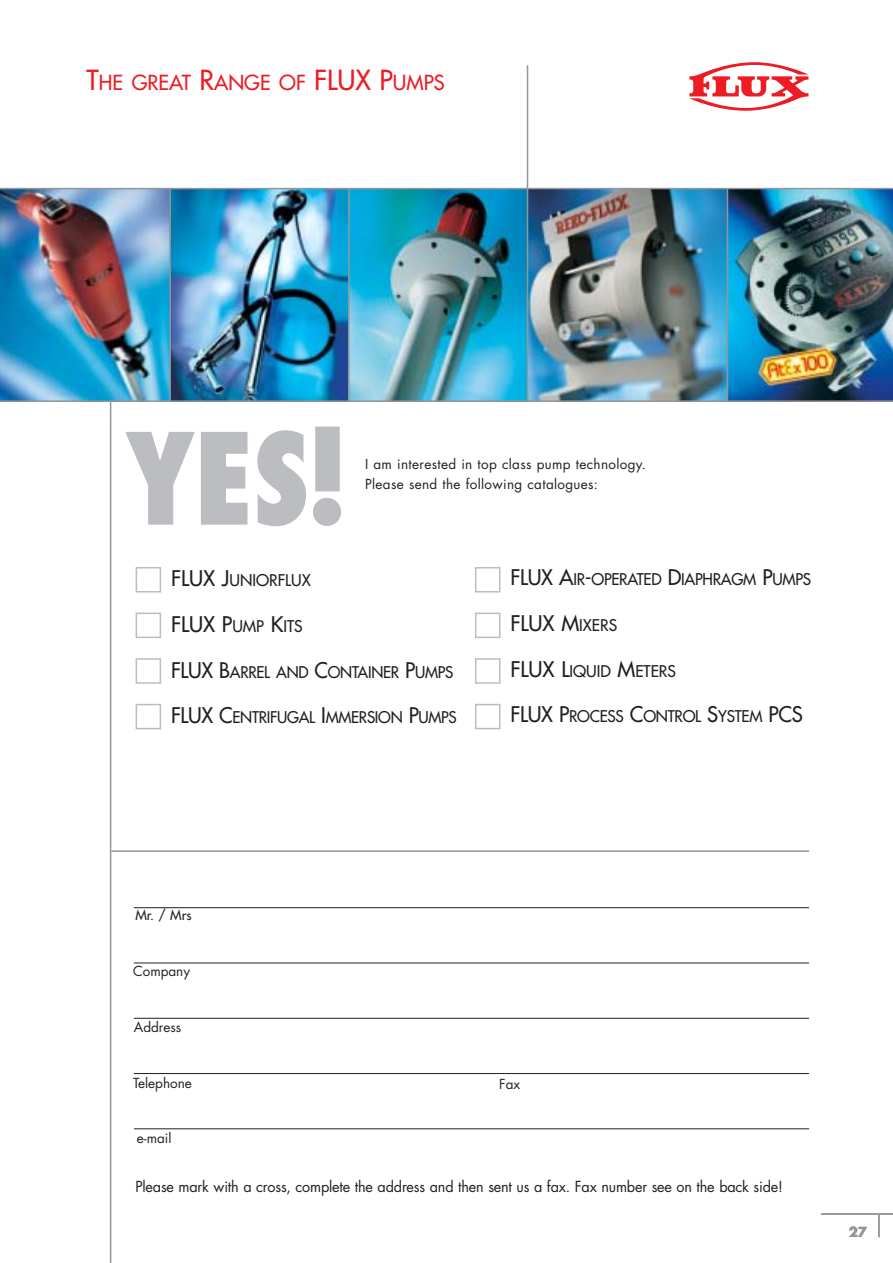
<style>
.page{position:relative;width:893px;height:1263px;background:#fff}
.page>*{position:absolute;margin:0;border:0;box-sizing:border-box;transform-origin:0 0}
.t1{font:800 condensed 123px "Futura";color:#bbbdc0}
.t2{font:21px "Futura";color:#231f20}
.t3{font:20.25px "Futura";color:#ed1c24}
.t4{font:15.75px "Futura";letter-spacing:-.015em;color:#231f20}
.t5{font:14.85px "Futura";letter-spacing:-.01em;color:#231f20}
.t6{font:13.5px/19.5px "Futura";letter-spacing:.025em;color:#231f20}
.t7{font:13.5px "Futura";color:#231f20}
.t8{font:13.5px "Futura";color:#231f20}
.t9{font:700 13.5px "Futura";color:#939598}
.s1{font-size:27px}
.s2{font-size:21px}
.s3{font-size:15.75px}
</style>
<div class="page">
<svg style="left:878px;top:1215px;width:1px;height:22px"></svg>
<hr style="left:821px;top:1213px;width:71px;height:2px;background:#939598">
<hr style="left:110px;top:401px;width:1px;height:862px;background:#939598">
<img style="left:0;top:189px;width:892px;height:211px">
<hr style="left:526px;top:65px;width:2px;height:337px;background:#939598">
<svg style="left:689px;top:62px;width:119px;height:49px"></svg>
<hr style="left:0;top:188px;width:892px;height:1px;background:#939598">
<hr style="left:0;top:400px;width:892px;height:2px;background:#939598">
<hr style="left:169px;top:189px;width:2px;height:212px;background:#939598">
<hr style="left:348px;top:189px;width:1px;height:212px;background:#939598">
<hr style="left:726px;top:189px;width:2px;height:212px;background:#939598">
<hr style="left:134px;top:907px;width:675px;height:1px;background:#231f20">
<hr style="left:111px;top:850px;width:698px;height:2px;background:#939598">
<hr style="left:134px;top:963px;width:675px;height:1px;background:#231f20">
<hr style="left:134px;top:1018px;width:675px;height:1px;background:#231f20">
<hr style="left:134px;top:1073px;width:675px;height:1px;background:#231f20">
<hr style="left:134px;top:1129px;width:675px;height:1px;background:#231f20">
<svg style="left:135px;top:567px;width:366px;height:163px"></svg>
<p class="t3" style="left:87px;top:73px;width:359px"><span class="s1">T</span>HE GREAT <span class="s1">R</span>ANGE OF <span class="s1">FLUX P</span>UMPS</p>
<h1 class="t1" style="left:124px;top:427px;width:223px">YES!</h1>
<p class="t6" style="left:365px;top:456px;width:282px">I am interested in top class pump technology.<br>Please send the following catalogues:</p>
<p class="t4" style="left:171px;top:573px;width:141px"><span class="s2">FLUX J</span>UNIORFLUX</p>
<h2 class="t2" style="left:171px;top:614px;width:133px">FLUX P<span class="s3">UMP</span> K<span class="s3">ITS</span></h2>
<p class="t4" style="left:171px;top:664px;width:284px"><span class="s2">FLUX B</span>ARREL AND <span class="s2">C</span>ONTAINER <span class="s2">P</span>UMPS</p>
<p class="t4" style="left:171px;top:710px;width:287px"><span class="s2">FLUX C</span>ENTRIFUGAL <span class="s2">I</span>MMERSION <span class="s2">P</span>UMPS</p>
<p class="t4" style="left:510px;top:572px;width:302px"><span class="s2">FLUX A</span>IR<span class="s2">-</span>OPERATED <span class="s2">D</span>IAPHRAGM <span class="s2">P</span>UMPS</p>
<h2 class="t2" style="left:510px;top:613px;width:108px">FLUX M<span class="s3">IXERS</span></h2>
<p class="t4" style="left:510px;top:663px;width:167px"><span class="s2">FLUX L</span>IQUID <span class="s2">M</span>ETERS</p>
<p class="t4" style="left:510px;top:709px;width:294px"><span class="s2">FLUX P</span>ROCESS <span class="s2">C</span>ONTROL <span class="s2">S</span>YSTEM <span class="s2">PCS</span></p>
<p class="t8" style="left:135px;top:909px;width:58px">Mr. / Mrs</p>
<p class="t7" style="left:133px;top:964px;width:59px">Company</p>
<p class="t7" style="left:134px;top:1021px;width:49px">Address</p>
<p class="t7" style="left:133px;top:1077px;width:60px">Telephone</p>
<p class="t6" style="left:499px;top:1076px;width:22px">Fax</p>
<p class="t6" style="left:137px;top:1129px;width:36px">e-mail</p>
<p class="t5" style="left:135px;top:1180px;width:649px">Please mark with a cross, complete the address and then sent us a fax. Fax number see on the back side!</p>
<p class="t9" style="left:848px;top:1226px;width:20px">27</p>
</div>
